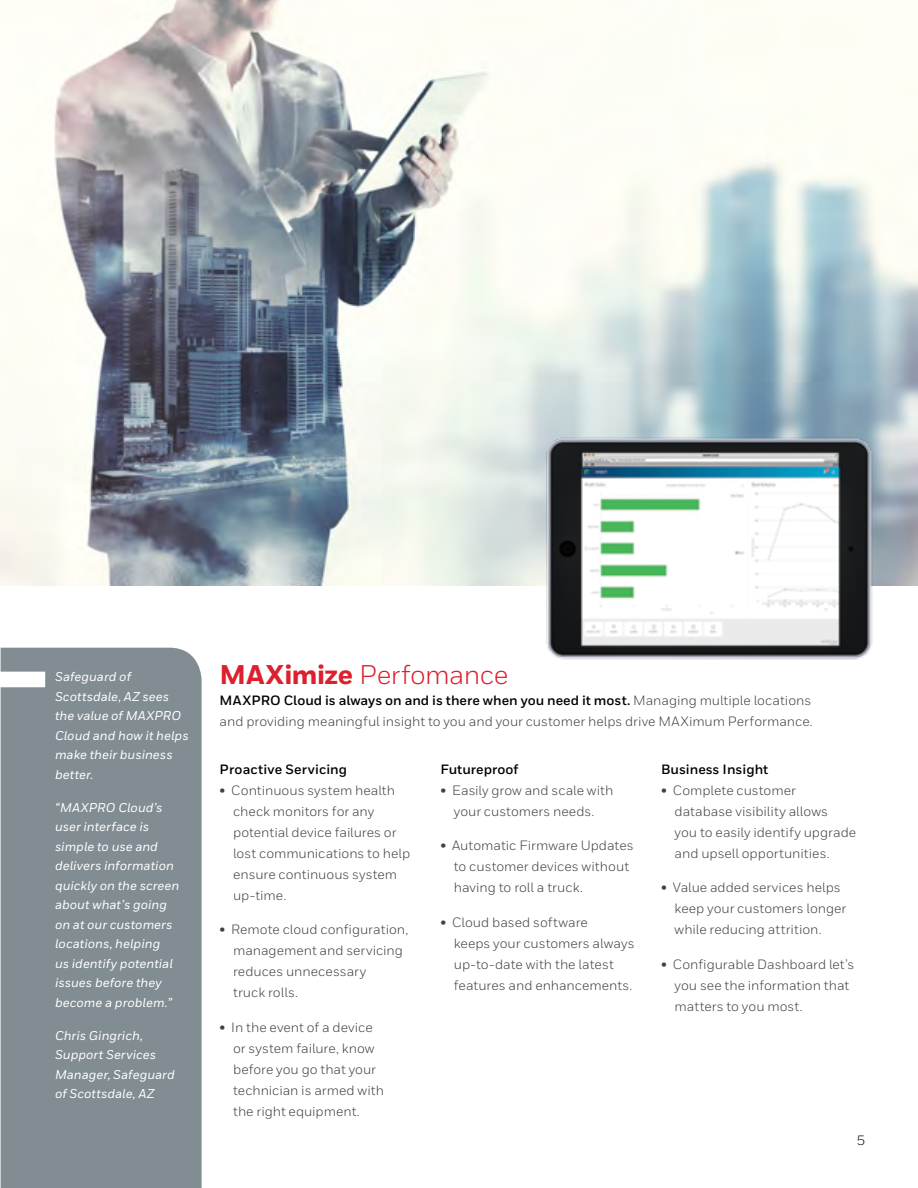
<style>
.page{position:relative;width:918px;height:1188px;background:#fff}
.page>*{position:absolute;margin:0;border:0;box-sizing:border-box;transform-origin:0 0}
.t1{font:27px "Honeywell Sans";letter-spacing:-.02em;color:#dc202e}
.t2{font:13.5px/21px "Honeywell Sans";color:#414042}
.t3{font:700 13.5px "Honeywell Sans";letter-spacing:.005em;color:#000}
.t4{font:13.5px "Honeywell Sans";color:#000}
.t5{font:italic 500 12.75px/19.5px "Honeywell Sans";color:#fff}
.s1{font-weight:800}
.s2{font-weight:700;color:#000}
.s3{font-weight:700}
</style>
<div class="page">
<div style="left:1px;top:648px;width:201px;height:540px;background:#818d93"></div>
<svg style="left:1px;top:672px;width:44px;height:15px"></svg>
<img style="left:0;top:0;width:918px;height:586px">
<img style="left:541px;top:419px;width:332px;height:241px">
<p class="t5" style="left:55px;top:668px;width:135px">Safeguard of<br>Scottsdale, AZ sees the value of MAXPRO<br>Cloud and how it helps make their business better.</p>
<p class="t5" style="left:55px;top:798px;width:126px">“MAXPRO Cloud’s user interface is simple to use and delivers information quickly on the screen about what’s going on at our customers locations, helping<br>us identify potential issues before they become a problem.”</p>
<p class="t5" style="left:55px;top:1026px;width:121px">Chris Gingrich,<br>Support Services<br>Manager, Safeguard of Scottsdale, AZ</p>
<h1 class="t1" style="left:220px;top:658px;width:291px"><span class="s1">MAXimize</span> Perfomance</h1>
<p class="t2" style="left:220px;top:689px;width:595px"><span class="s2">MAXPRO Cloud is always on and is there when you need it most.</span> Managing multiple locations and providing meaningful insight to you and your customer helps drive MAXimum Performance.</p>
<p class="t3" style="left:220px;top:761px;width:129px">Proactive Servicing</p>
<p class="t2" style="left:233px;top:780px;width:179px;text-indent:-14px"><span class="s3">•</span> Continuous system health check monitors for any potential device failures or lost communications to help ensure continuous system up-time.</p>
<p class="t2" style="left:233px;top:919px;width:177px;text-indent:-14px"><span class="s3">•</span> Remote cloud configuration, management and servicing reduces unnecessary<br>truck rolls.</p>
<p class="t2" style="left:233px;top:1017px;width:153px;text-indent:-14px"><span class="s3">•</span> In the event of a device or system failure, know before you go that your technician is armed with the right equipment.</p>
<p class="t3" style="left:440px;top:761px;width:80px">Futureproof</p>
<p class="t2" style="left:440px;top:780px;width:175px;text-align:center"><span class="s3">•</span> Easily grow and scale with your customers needs.</p>
<p class="t2" style="left:454px;top:835px;width:181px;text-indent:-14px"><span class="s3">•</span> Automatic Firmware Updates to customer devices without having to roll a truck.</p>
<p class="t2" style="left:454px;top:912px;width:182px;text-indent:-14px"><span class="s3">•</span> Cloud based software<br>keeps your customers always up-to-date with the latest features and enhancements.</p>
<p class="t3" style="left:661px;top:761px;width:109px">Business Insight</p>
<p class="t2" style="left:675px;top:780px;width:183px;text-indent:-14px"><span class="s3">•</span> Complete customer database visibility allows<br>you to easily identify upgrade and upsell opportunities.</p>
<p class="t2" style="left:675px;top:877px;width:173px;text-indent:-14px"><span class="s3">•</span> Value added services helps keep your customers longer while reducing attrition.</p>
<p class="t2" style="left:675px;top:954px;width:181px;text-indent:-14px"><span class="s3">•</span> Configurable Dashboard let’s you see the information that matters to you most.</p>
<p class="t4" style="left:857px;top:1132px;width:10px">5</p>
</div>
